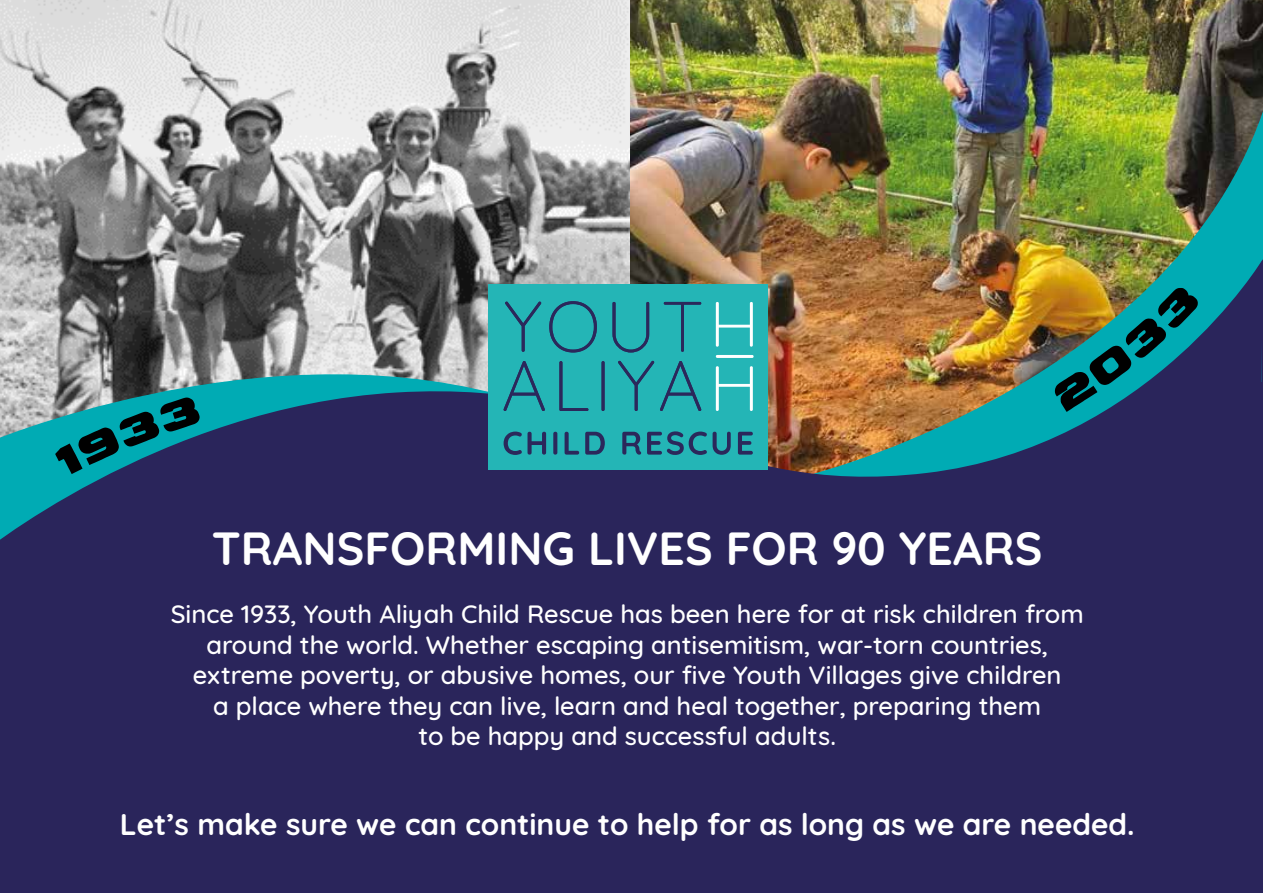
<style>
.page{position:relative;width:1263px;height:893px;background:#fff}
.page>*{position:absolute;margin:0;border:0;box-sizing:border-box;transform-origin:0 0}
.t1{font:300 46.5px "Quicksand";color:#fff}
.t2{font:300 30px "Quicksand";color:#fff}
.t3{font:500 25.5px/30.6px "Quicksand";color:#fff;text-align:center}
</style>
<div class="page">
<img style="left:630px;top:0;width:633px;height:259px">
<img style="left:0;top:0;width:630px;height:259px">
<img style="left:813px;top:67px;width:450px;height:192px">
<svg style="left:0;top:259px;width:1262px;height:334px;background:#4e5064"></svg>
<div style="left:0;top:593px;width:1263px;height:300px;background:#2a255b"></div>
<div style="left:488px;top:284px;width:280px;height:186px;background:#24b5b6"></div>
<svg style="left:716px;top:302px;width:37px;height:45px"></svg>
<svg style="left:716px;top:355px;width:38px;height:3px"></svg>
<svg style="left:716px;top:366px;width:37px;height:45px"></svg>
<svg style="left:505px;top:302px;width:36px;height:50px"></svg>
<svg style="left:549px;top:301px;width:48px;height:51px"></svg>
<svg style="left:612px;top:302px;width:37px;height:50px"></svg>
<svg style="left:664px;top:302px;width:37px;height:50px"></svg>
<svg style="left:504px;top:361px;width:41px;height:50px"></svg>
<svg style="left:559px;top:361px;width:29px;height:50px"></svg>
<svg style="left:602px;top:361px;width:2px;height:50px"></svg>
<svg style="left:618px;top:361px;width:36px;height:50px"></svg>
<svg style="left:660px;top:361px;width:41px;height:50px"></svg>
<svg style="left:504px;top:432px;width:42px;height:23px"></svg>
<svg style="left:553px;top:432px;width:4px;height:23px"></svg>
<svg style="left:565px;top:432px;width:14px;height:23px"></svg>
<svg style="left:585px;top:432px;width:20px;height:23px"></svg>
<svg style="left:622px;top:432px;width:19px;height:23px"></svg>
<svg style="left:647px;top:431px;width:60px;height:24px"></svg>
<svg style="left:713px;top:432px;width:18px;height:23px"></svg>
<svg style="left:738px;top:432px;width:15px;height:23px"></svg>
<svg style="left:1262px;top:259px;width:1px;height:123px"></svg>
<div style="left:1237px;top:382px;width:26px;height:427px;background:#2a255b"></div>
<svg style="left:54px;top:395px;width:147px;height:82px;background:#1490a0"></svg>
<svg style="left:1051px;top:284px;width:150px;height:128px;background:#2c8582"></svg>
<h1 class="t1" style="left:212px;top:513px;width:832px">TRANSFORMING LIVES FOR 90 YEARS</h1>
<p class="t3" style="left:171px;top:596px;width:914px">Since 1933, Youth Aliyah Child Rescue has been here for at risk children from around the world. Whether escaping antisemitism, war-torn countries, extreme poverty, or abusive homes, our five Youth Villages give children<br>a place where they can live, learn and heal together, preparing them<br>to be happy and successful adults.</p>
<p class="t2" style="left:120px;top:801px;width:1016px">Let’s make sure we can continue to help for as long as we are needed.</p>
</div>
